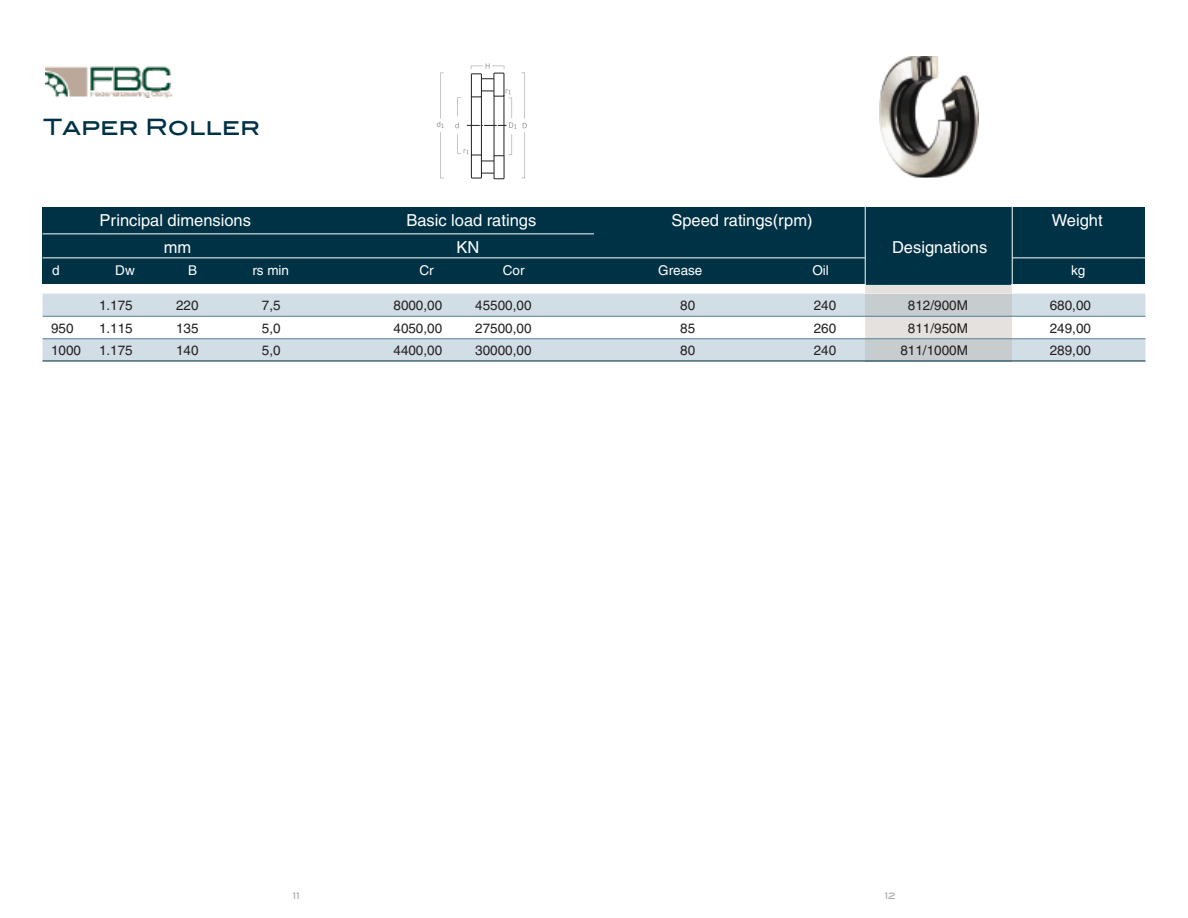
<style>
.page{position:relative;width:1188px;height:918px;background:#fff}
.page>*{position:absolute;margin:0;border:0;box-sizing:border-box;transform-origin:0 0}
.t1{font:22.5px "Blair Md ITCTT Medium";color:#003245}
.t2{font:16.5px "Helvetica";color:#fff}
.t3{font:13.5px "Helvetica";color:#231f20}
.t4{font:13.5px "Helvetica";color:#fff}
.t5{font:9px "Blair Md ITCTT Medium";color:#afa9a6}
.t6{font:7.5px "Tahoma";color:#939598}
</style>
<div class="page">
<div style="left:43px;top:207px;width:1102px;height:77px;background:#003245"></div>
<hr style="left:43px;top:233px;width:551px;height:1px;background:#fff">
<hr style="left:43px;top:257px;width:822px;height:1px;background:#fff">
<img style="left:46px;top:66px;width:127px;height:31px">
<hr style="left:1013px;top:257px;width:132px;height:1px;background:#fff">
<hr style="left:865px;top:207px;width:1px;height:77px;background:#fff">
<hr style="left:1012px;top:207px;width:1px;height:77px;background:#fff">
<svg style="left:43px;top:284px;width:1102px;height:77px"></svg>
<hr style="left:43px;top:316px;width:1102px;height:1px;background:#538093">
<hr style="left:43px;top:338px;width:1102px;height:1px;background:#538093">
<hr style="left:43px;top:361px;width:1102px;height:1px;background:#003245">
<img style="left:880px;top:57px;width:98px;height:121px">
<div style="left:471px;top:74px;width:11px;height:23px;border:1px solid #231f20"></div>
<div style="left:494px;top:73px;width:10px;height:23px;border:1px solid #231f20"></div>
<hr style="left:504px;top:95px;width:1px;height:61px;background:#231f20">
<svg style="left:481px;top:79px;width:13px;height:1px"></svg>
<div style="left:494px;top:155px;width:10px;height:24px;border:1px solid #231f20"></div>
<div style="left:471px;top:155px;width:11px;height:23px;border:1px solid #231f20"></div>
<svg style="left:482px;top:161px;width:12px;height:1px"></svg>
<svg style="left:482px;top:173px;width:12px;height:1px"></svg>
<svg style="left:522px;top:73px;width:5px;height:105px"></svg>
<svg style="left:440px;top:132px;width:4px;height:46px"></svg>
<svg style="left:440px;top:73px;width:1px;height:46px"></svg>
<svg style="left:471px;top:63px;width:33px;height:6px"></svg>
<svg style="left:455px;top:89px;width:61px;height:66px"></svg>
<h1 class="t1" style="left:43px;top:114px;width:219px">Taper Roller</h1>
<p class="t6" style="left:437px;top:119px;width:9px">d<sub>1</sub></p>
<p class="t2" style="left:100px;top:214px;width:153px">Principal dimensions</p>
<p class="t2" style="left:406px;top:214px;width:131px">Basic load ratings</p>
<p class="t2" style="left:671px;top:214px;width:143px">Speed ratings(rpm)</p>
<p class="t2" style="left:1052px;top:214px;width:52px">Weight</p>
<p class="t2" style="left:164px;top:241px;width:29px">mm</p>
<p class="t2" style="left:456px;top:241px;width:24px">KN</p>
<p class="t2" style="left:892px;top:241px;width:97px">Designations</p>
<p class="t4" style="left:52px;top:266px;width:9px">d</p>
<p class="t4" style="left:115px;top:266px;width:21px">Dw</p>
<p class="t4" style="left:188px;top:266px;width:11px">B</p>
<p class="t4" style="left:252px;top:266px;width:38px">rs min</p>
<p class="t4" style="left:420px;top:266px;width:16px">Cr</p>
<p class="t4" style="left:503px;top:266px;width:23px">Cor</p>
<p class="t4" style="left:658px;top:266px;width:46px">Grease</p>
<p class="t4" style="left:812px;top:266px;width:18px">Oil</p>
<p class="t4" style="left:1071px;top:266px;width:16px">kg</p>
<p class="t3" style="left:99px;top:301px;width:35px">1.175</p>
<p class="t3" style="left:176px;top:301px;width:24px">220</p>
<p class="t3" style="left:262px;top:301px;width:20px">7,5</p>
<p class="t3" style="left:394px;top:301px;width:50px">8000,00</p>
<p class="t3" style="left:475px;top:301px;width:58px">45500,00</p>
<p class="t3" style="left:680px;top:301px;width:16px">80</p>
<p class="t3" style="left:814px;top:301px;width:24px">240</p>
<p class="t3" style="left:908px;top:301px;width:61px">812/900M</p>
<p class="t3" style="left:1050px;top:301px;width:43px">680,00</p>
<p class="t3" style="left:51px;top:323px;width:24px">950</p>
<p class="t3" style="left:99px;top:323px;width:35px">1.115</p>
<p class="t3" style="left:176px;top:323px;width:24px">135</p>
<p class="t3" style="left:262px;top:323px;width:20px">5,0</p>
<p class="t3" style="left:394px;top:323px;width:50px">4050,00</p>
<p class="t3" style="left:475px;top:323px;width:58px">27500,00</p>
<p class="t3" style="left:680px;top:323px;width:16px">85</p>
<p class="t3" style="left:814px;top:323px;width:24px">260</p>
<p class="t3" style="left:908px;top:323px;width:61px">811/950M</p>
<p class="t3" style="left:1050px;top:323px;width:43px">249,00</p>
<p class="t3" style="left:51px;top:346px;width:31px">1000</p>
<p class="t3" style="left:99px;top:346px;width:35px">1.175</p>
<p class="t3" style="left:176px;top:346px;width:24px">140</p>
<p class="t3" style="left:262px;top:346px;width:20px">5,0</p>
<p class="t3" style="left:394px;top:346px;width:50px">4400,00</p>
<p class="t3" style="left:475px;top:346px;width:58px">30000,00</p>
<p class="t3" style="left:680px;top:346px;width:16px">80</p>
<p class="t3" style="left:814px;top:346px;width:24px">240</p>
<p class="t3" style="left:900px;top:346px;width:69px">811/1000M</p>
<p class="t3" style="left:1050px;top:346px;width:43px">289,00</p>
<p class="t5" style="left:293px;top:890px;width:8px">11</p>
<p class="t5" style="left:885px;top:890px;width:12px">12</p>
</div>
